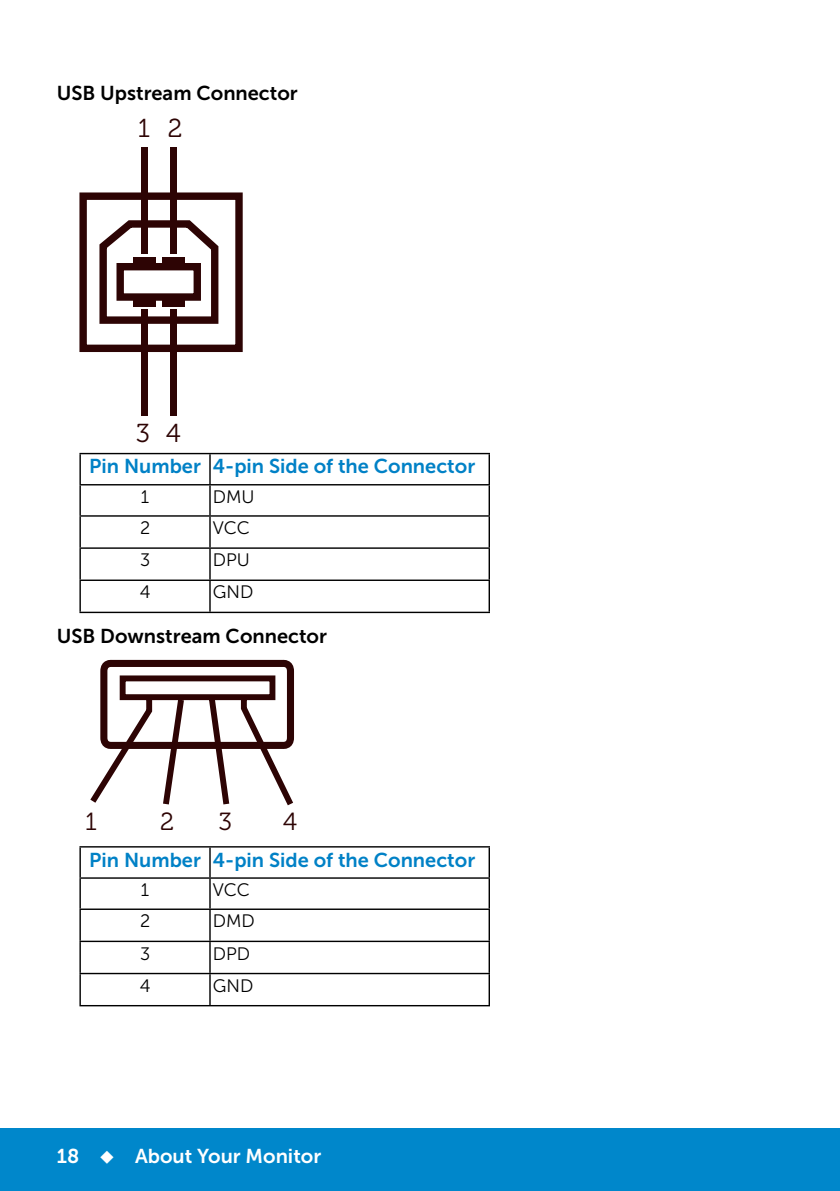
<style>
.page{position:relative;width:840px;height:1191px;background:#fff}
.page>*{position:absolute;margin:0;border:0;box-sizing:border-box;transform-origin:0 0}
.t1{font:26px "Museo For Dell 300";color:#2d0404}
.t2{font:24.8px "Museo For Dell 300";color:#2d0404}
.t3{font:20px "Museo Sans For Dell 700";color:#0081c6}
.t4{font:20px "Museo Sans For Dell 700";color:#000}
.t5{font:20px "Museo Sans For Dell 700";color:#fff}
.t6{font:18px "Museo Sans For Dell 300";color:#000}
</style>
<div class="page">
<div style="left:0;top:1128px;width:839px;height:63px;background:#0087cb"></div>
<svg style="left:79px;top:189px;width:163px;height:167px"></svg>
<div style="left:133px;top:257px;width:22px;height:7px;background:#2d0404"></div>
<div style="left:163px;top:257px;width:22px;height:7px;background:#2d0404"></div>
<div style="left:133px;top:300px;width:22px;height:7px;background:#2d0404"></div>
<div style="left:162px;top:300px;width:23px;height:7px;background:#2d0404"></div>
<div style="left:170px;top:147px;width:7px;height:107px;background:#2d0404"></div>
<div style="left:141px;top:147px;width:6px;height:107px;background:#2d0404"></div>
<div style="left:170px;top:309px;width:7px;height:107px;background:#2d0404"></div>
<div style="left:141px;top:309px;width:6px;height:107px;background:#2d0404"></div>
<hr style="left:79px;top:453px;width:131px;height:1px;background:#000">
<hr style="left:79px;top:454px;width:2px;height:30px;background:#000">
<hr style="left:210px;top:453px;width:279px;height:1px;background:#000">
<hr style="left:209px;top:454px;width:1px;height:30px;background:#000">
<hr style="left:488px;top:454px;width:1px;height:30px;background:#000">
<hr style="left:79px;top:484px;width:131px;height:1px;background:#000">
<hr style="left:79px;top:485px;width:2px;height:30px;background:#000">
<hr style="left:210px;top:484px;width:279px;height:1px;background:#000">
<hr style="left:209px;top:485px;width:1px;height:30px;background:#000">
<hr style="left:488px;top:485px;width:1px;height:30px;background:#000">
<hr style="left:79px;top:515px;width:131px;height:1px;background:#000">
<hr style="left:79px;top:516px;width:2px;height:31px;background:#000">
<hr style="left:210px;top:515px;width:279px;height:1px;background:#000">
<hr style="left:209px;top:516px;width:1px;height:31px;background:#000">
<hr style="left:488px;top:516px;width:1px;height:31px;background:#000">
<hr style="left:79px;top:547px;width:131px;height:2px;background:#000">
<hr style="left:79px;top:549px;width:2px;height:30px;background:#000">
<hr style="left:210px;top:547px;width:279px;height:2px;background:#000">
<hr style="left:209px;top:549px;width:1px;height:30px;background:#000">
<hr style="left:488px;top:549px;width:1px;height:30px;background:#000">
<hr style="left:79px;top:579px;width:131px;height:2px;background:#000">
<hr style="left:79px;top:581px;width:2px;height:30px;background:#000">
<hr style="left:210px;top:579px;width:279px;height:2px;background:#000">
<hr style="left:209px;top:581px;width:1px;height:30px;background:#000">
<hr style="left:488px;top:581px;width:1px;height:30px;background:#000">
<hr style="left:79px;top:611px;width:131px;height:2px;background:#000">
<hr style="left:210px;top:611px;width:279px;height:2px;background:#000">
<svg style="left:90px;top:662px;width:204px;height:144px"></svg>
<hr style="left:79px;top:846px;width:131px;height:1px;background:#000">
<hr style="left:79px;top:847px;width:2px;height:30px;background:#000">
<hr style="left:210px;top:846px;width:279px;height:1px;background:#000">
<hr style="left:209px;top:847px;width:1px;height:30px;background:#000">
<hr style="left:488px;top:847px;width:1px;height:30px;background:#000">
<hr style="left:79px;top:877px;width:131px;height:1px;background:#000">
<hr style="left:79px;top:878px;width:2px;height:30px;background:#000">
<hr style="left:210px;top:877px;width:279px;height:1px;background:#000">
<hr style="left:209px;top:878px;width:1px;height:30px;background:#000">
<hr style="left:488px;top:878px;width:1px;height:30px;background:#000">
<hr style="left:79px;top:908px;width:131px;height:2px;background:#000">
<hr style="left:79px;top:910px;width:2px;height:30px;background:#000">
<hr style="left:210px;top:908px;width:279px;height:2px;background:#000">
<hr style="left:209px;top:910px;width:1px;height:30px;background:#000">
<hr style="left:488px;top:910px;width:1px;height:30px;background:#000">
<hr style="left:79px;top:940px;width:131px;height:2px;background:#000">
<hr style="left:79px;top:942px;width:2px;height:30px;background:#000">
<hr style="left:210px;top:940px;width:279px;height:2px;background:#000">
<hr style="left:209px;top:942px;width:1px;height:30px;background:#000">
<hr style="left:488px;top:942px;width:1px;height:30px;background:#000">
<hr style="left:79px;top:972px;width:131px;height:2px;background:#000">
<hr style="left:79px;top:974px;width:2px;height:31px;background:#000">
<hr style="left:210px;top:972px;width:279px;height:2px;background:#000">
<hr style="left:209px;top:974px;width:1px;height:31px;background:#000">
<hr style="left:488px;top:974px;width:1px;height:31px;background:#000">
<hr style="left:79px;top:1005px;width:131px;height:1px;background:#000">
<hr style="left:210px;top:1005px;width:279px;height:1px;background:#000">
<p class="t4" style="left:57px;top:82px;width:242px">USB Upstream Connector</p>
<h1 class="t1" style="left:138px;top:114px;width:46px">1 2</h1>
<h1 class="t1" style="left:136px;top:419px;width:46px">3 4</h1>
<p class="t3" style="left:89px;top:455px;width:387px">Pin Number 4-pin Side of the Connector</p>
<p class="t6" style="left:141px;top:487px;width:10px">1</p>
<p class="t6" style="left:213px;top:487px;width:43px">DMU</p>
<p class="t6" style="left:140px;top:518px;width:12px">2</p>
<p class="t6" style="left:213px;top:518px;width:39px">VCC</p>
<p class="t6" style="left:140px;top:550px;width:12px">3</p>
<p class="t6" style="left:213px;top:550px;width:39px">DPU</p>
<p class="t6" style="left:140px;top:582px;width:12px">4</p>
<p class="t6" style="left:213px;top:582px;width:42px">GND</p>
<p class="t4" style="left:57px;top:625px;width:271px">USB Downstream Connector</p>
<p class="t2" style="left:85px;top:808px;width:13px">1</p>
<p class="t2" style="left:160px;top:808px;width:15px">2</p>
<p class="t2" style="left:219px;top:808px;width:15px">3</p>
<p class="t2" style="left:283px;top:808px;width:15px">4</p>
<p class="t3" style="left:89px;top:848px;width:387px">Pin Number 4-pin Side of the Connector</p>
<p class="t6" style="left:141px;top:880px;width:10px">1</p>
<p class="t6" style="left:213px;top:880px;width:39px">VCC</p>
<p class="t6" style="left:140px;top:911px;width:12px">2</p>
<p class="t6" style="left:213px;top:911px;width:44px">DMD</p>
<p class="t6" style="left:140px;top:943px;width:12px">3</p>
<p class="t6" style="left:213px;top:943px;width:39px">DPD</p>
<p class="t6" style="left:140px;top:975px;width:12px">4</p>
<p class="t6" style="left:213px;top:975px;width:42px">GND</p>
<p class="t5" style="left:57px;top:1144px;width:266px">18 ◆ About Your Monitor</p>
</div>
